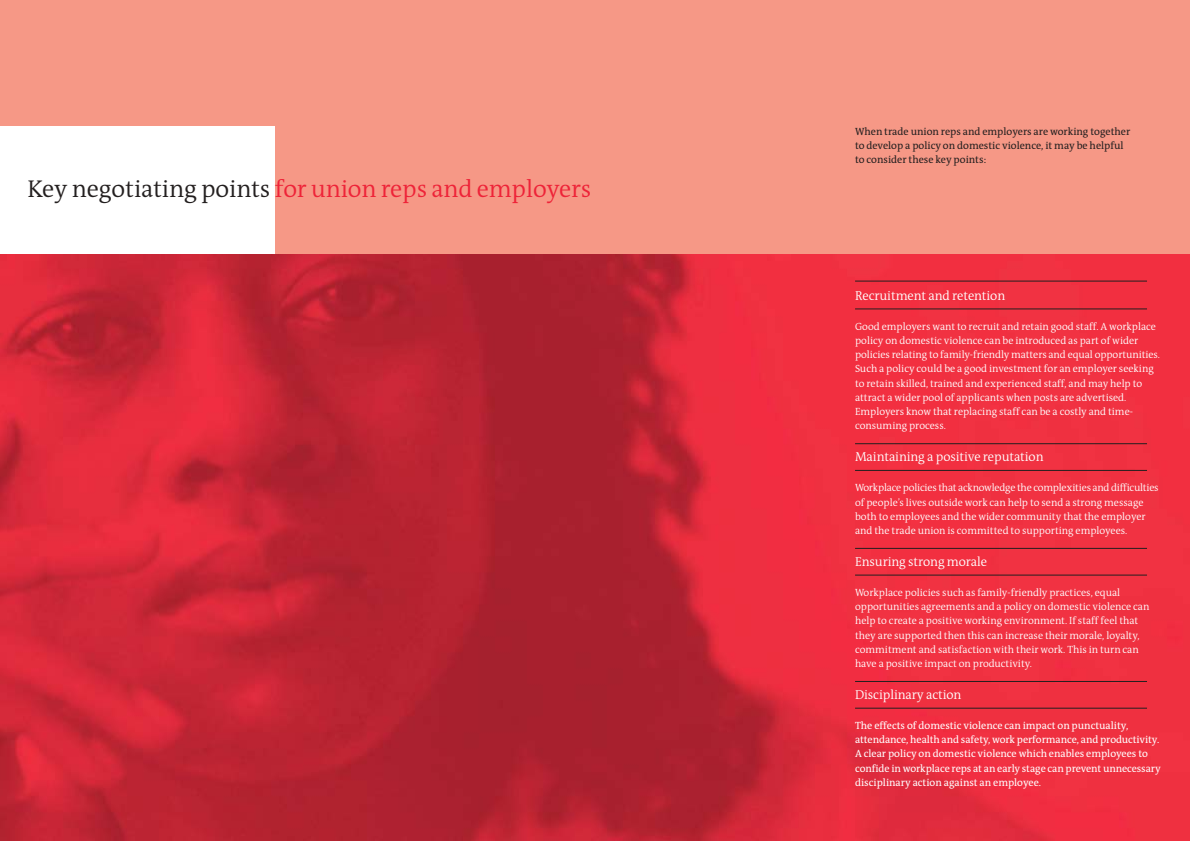
<style>
.page{position:relative;width:1190px;height:841px;background:#fff}
.page>*{position:absolute;margin:0;border:0;box-sizing:border-box;transform-origin:0 0}
.t1{font:300 24.4px "The Antiqua B4";letter-spacing:-.005em;color:#ee2338}
.t2{font:300 13px "The Antiqua B4";letter-spacing:-.005em;color:#fff}
.t3{font:300 10.5px/14.2px "The Antiqua B4";color:#fff}
.t4{font:10.5px/14.2px "The Antiqua B5";color:#fff}
.t5{font:10.5px/14.2px "The Antiqua B5";color:#231f1f}
.s1{color:#231f1f}
</style>
<div class="page">
<div style="left:0;top:0;width:1190px;height:297px;background:#f69886"></div>
<div style="left:0;top:127px;width:275px;height:127px;background:#fff"></div>
<img style="left:0;top:254px;width:1190px;height:587px">
<hr style="left:855px;top:281px;width:292px;height:1px;background:#231f1f">
<hr style="left:855px;top:309px;width:292px;height:1px;background:#231f1f">
<hr style="left:855px;top:444px;width:292px;height:1px;background:#231f1f">
<hr style="left:855px;top:470px;width:292px;height:1px;background:#231f1f">
<hr style="left:855px;top:548px;width:292px;height:1px;background:#231f1f">
<hr style="left:855px;top:575px;width:292px;height:1px;background:#231f1f">
<hr style="left:855px;top:681px;width:292px;height:1px;background:#231f1f">
<hr style="left:855px;top:708px;width:292px;height:1px;background:#231f1f">
<h1 class="t1" style="left:27px;top:177px;width:565px"><span class="s1">Key negotiating points</span> for union reps and employers</h1>
<p class="t5" style="left:855px;top:124px;width:277px">When trade union reps and employers are working together to develop a policy on domestic violence, it may be helpful to consider these key points:</p>
<p class="t2" style="left:855px;top:289px;width:152px">Recruitment and retention</p>
<p class="t3" style="left:855px;top:320px;width:306px">Good employers want to recruit and retain good staff. A workplace policy on domestic violence can be introduced as part of wider policies relating to family-friendly matters and equal opportunities.<br>Such a policy could be a good investment for an employer seeking to retain skilled, trained and experienced staff, and may help to attract a wider pool of applicants when posts are advertised.<br>Employers know that replacing staff can be a costly and time&shy;consuming process.</p>
<p class="t2" style="left:855px;top:450px;width:190px">Maintaining a positive reputation</p>
<p class="t3" style="left:855px;top:481px;width:305px">Workplace policies that acknowledge the complexities and difficulties of people’s lives outside work can help to send a strong message both to employees and the wider community that the employer and the trade union is committed to supporting employees.</p>
<p class="t2" style="left:855px;top:555px;width:134px">Ensuring strong morale</p>
<p class="t3" style="left:855px;top:586px;width:296px">Workplace policies such as family-friendly practices, equal opportunities agreements and a policy on domestic violence can help to create a positive working environment. If staff feel that they are supported then this can increase their morale, loyalty, commitment and satisfaction with their work. This in turn can have a positive impact on productivity.</p>
<p class="t2" style="left:855px;top:688px;width:108px">Disciplinary action</p>
<p class="t4" style="left:855px;top:719px;width:307px">The effects of domestic violence can impact on punctuality, attendance, health and safety, work performance, and productivity.<br>A clear policy on domestic violence which enables employees to confide in workplace reps at an early stage can prevent unnecessary disciplinary action against an employee.</p>
</div>
